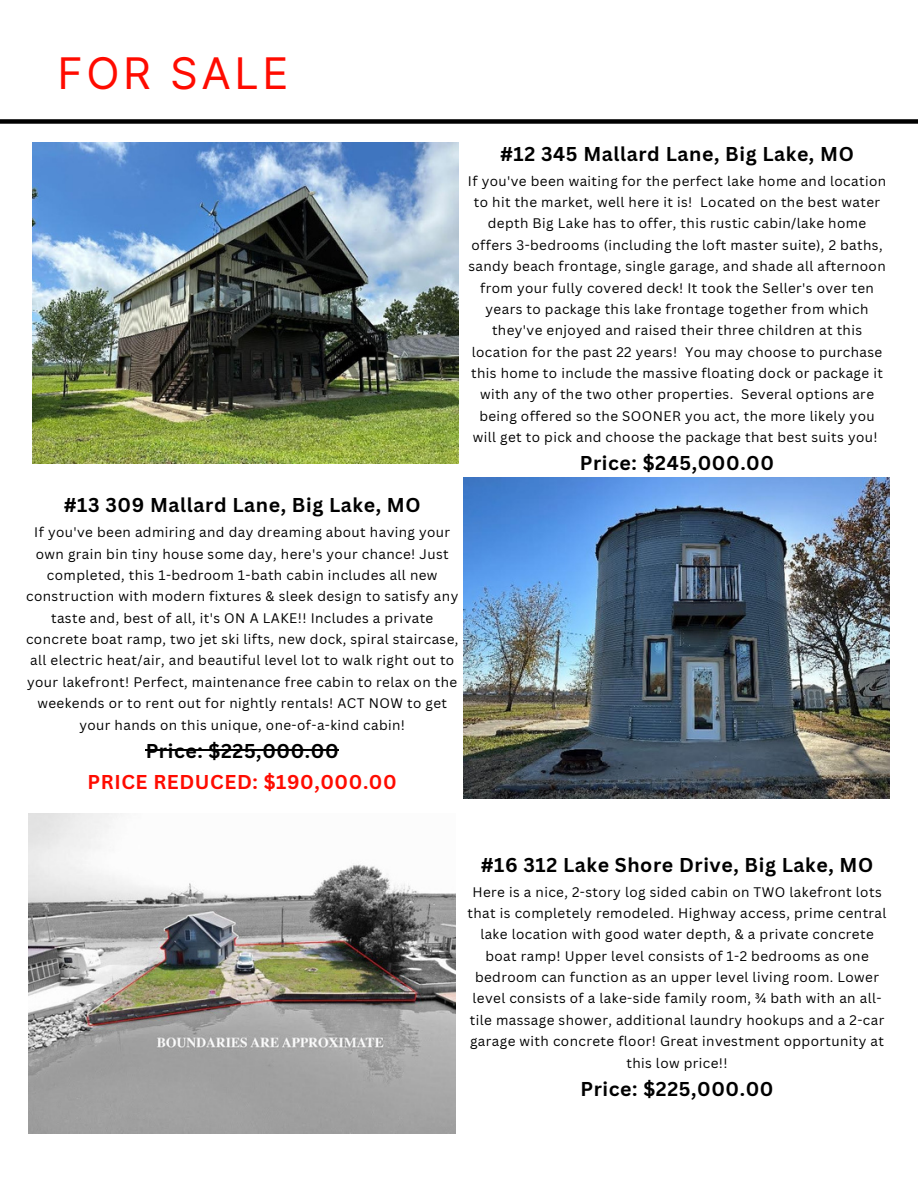
<style>
.page{position:relative;width:918px;height:1188px;background:#fff}
.page>*{position:absolute;margin:0;border:0;box-sizing:border-box;transform-origin:0 0}
.t1{font:43.5px "Inter";letter-spacing:.08em;color:#ff0b00}
.t2{font:700 19.5px "Canva Sans";letter-spacing:.03em;color:#000}
.t3{font:700 19.5px "Canva Sans";letter-spacing:.03em;color:#ff0b00}
.t4{font:13.5px/21.3px "Canva Sans";letter-spacing:.03em;color:#000;text-align:center}
</style>
<div class="page">
<div style="left:0;top:119px;width:918px;height:5px;background:#000"></div>
<img style="left:32px;top:143px;width:426px;height:320px">
<img style="left:464px;top:478px;width:426px;height:320px">
<img style="left:29px;top:813px;width:426px;height:321px">
<hr style="left:146px;top:750px;width:193px;height:1px;background:#000">
<p class="t1" style="left:57px;top:47px;width:232px">FOR SALE</p>
<p class="t2" style="left:64px;top:492px;width:358px">#13 309 Mallard Lane, Big Lake, MO</p>
<p class="t4" style="left:26px;top:521px;width:434px">If you've been admiring and day dreaming about having your own grain bin tiny house some day, here's your chance! Just completed, this 1-bedroom 1-bath cabin includes all new construction with modern fixtures &amp; sleek design to satisfy any taste and, best of all, it's ON A LAKE!! Includes a private concrete boat ramp, two jet ski lifts, new dock, spiral staircase, all electric heat/air, and beautiful level lot to walk right out to your lakefront! Perfect, maintenance free cabin to relax on the weekends or to rent out for nightly rentals! ACT NOW to get your hands on this unique, one-of-a-kind cabin!</p>
<p class="t2" style="left:146px;top:737px;width:194px">Price: $225,000.00</p>
<p class="t3" style="left:88px;top:768px;width:311px">PRICE REDUCED: $190,000.00</p>
<p class="t2" style="left:500px;top:140px;width:355px">#12 345 Mallard Lane, Big Lake, MO</p>
<p class="t4" style="left:468px;top:170px;width:420px">If you've been waiting for the perfect lake home and location to hit the market, well here it is! Located on the best water depth Big Lake has to offer, this rustic cabin/lake home offers 3-bedrooms (including the loft master suite), 2 baths, sandy beach frontage, single garage, and shade all afternoon from your fully covered deck! It took the Seller's over ten years to package this lake frontage together from which they've enjoyed and raised their three children at this location for the past 22 years! You may choose to purchase this home to include the massive floating dock or package it with any of the two other properties. Several options are being offered so the SOONER you act, the more likely you will get to pick and choose the package that best suits you!</p>
<p class="t2" style="left:580px;top:450px;width:196px">Price: $245,000.00</p>
<p class="t2" style="left:481px;top:851px;width:394px">#16 312 Lake Shore Drive, Big Lake, MO</p>
<p class="t4" style="left:468px;top:881px;width:420px">Here is a nice, 2-story log sided cabin on TWO lakefront lots that is completely remodeled. Highway access, prime central lake location with good water depth, &amp; a private concrete boat ramp! Upper level consists of 1-2 bedrooms as one bedroom can function as an upper level living room. Lower level consists of a lake-side family room, ¾ bath with an all&shy;tile massage shower, additional laundry hookups and a 2-car garage with concrete floor! Great investment opportunity at this low price!!</p>
<p class="t2" style="left:580px;top:1075px;width:194px">Price: $225,000.00</p>
</div>
